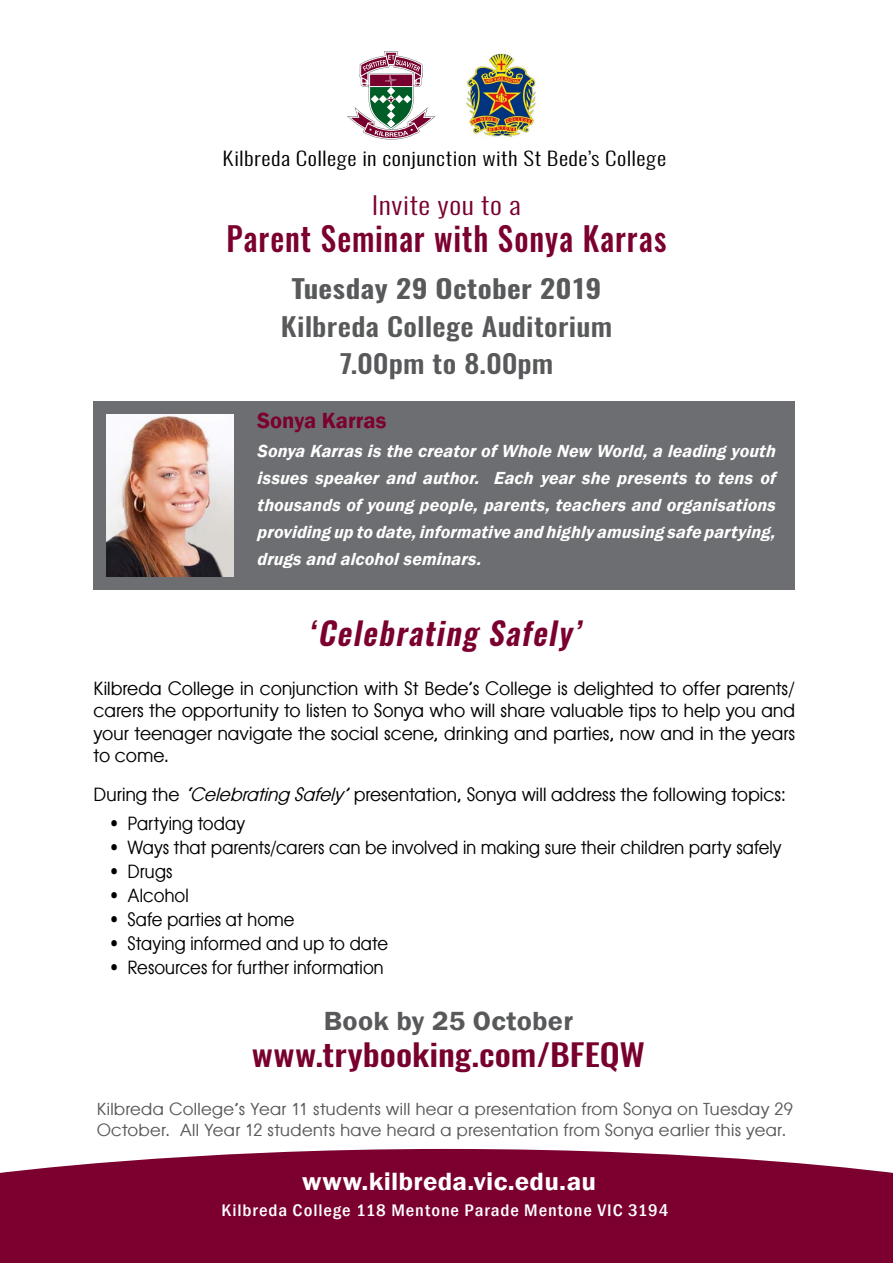
<style>
.page{position:relative;width:893px;height:1263px;background:#fff}
.page>*{position:absolute;margin:0;border:0;box-sizing:border-box;transform-origin:0 0}
.t1{font:500 33px "Oswald";letter-spacing:.03em;color:#7b0030;scale:.95 1}
.t2{font:italic 600 31.5px "Oswald";color:#7b0030}
.t3{font:500 30.3px "Oswald";color:#78002e;scale:1.17 1}
.t4{font:600 27px "Franklin Gothic";letter-spacing:.01em;color:#58595b;scale:1.05 1}
.t5{font:500 25.65px/37.5px "Oswald";letter-spacing:.005em;color:#58595b;text-align:center;scale:1.17 1}
.t6{font:600 25.65px "Franklin Gothic";letter-spacing:.01em;color:#fff;scale:1.05 1}
.t7{font:600 25.65px "Oswald";letter-spacing:.01em;color:#58595b;scale:1.17 1}
.t8{font:300 24.3px "Oswald";letter-spacing:.02em;color:#7b0030;scale:1.22 1}
.t9{font:600 22.5px "Franklin Gothic";letter-spacing:-.005em;color:#7b0030}
.t10{font:300 18.9px "Oswald";letter-spacing:.02em;color:#000;scale:1.22 1}
.t11{font:18.15px/22.5px "Atlanta";color:#000;text-align:justify;scale:.95 1}
.t12{font:18.15px "Atlanta";color:#000;scale:.91 1}
.t13{font:italic 600 18px/27px "Franklin Gothic";letter-spacing:.01em;color:#fff;text-align:justify}
.t14{font:500 condensed 17.25px "Franklin Gothic";letter-spacing:.05em;color:#fff;scale:1.1 1}
.t15{font:16.5px/21px "Atlanta";letter-spacing:.015em;color:#58595b}
.s1{font-style:italic}
.s2{font-family:"Oswald";font-weight:600}
</style>
<div class="page">
<svg style="left:0;top:1149px;width:893px;height:114px;background:#83113d"></svg>
<div style="left:94px;top:401px;width:701px;height:188px;background:#6d6e71"></div>
<img style="left:107px;top:414px;width:127px;height:163px">
<svg style="left:348px;top:51px;width:87px;height:89px"></svg>
<img style="left:466px;top:53px;width:70px;height:84px">
<p class="t10" style="left:223px;top:146px;width:365px">Kilbreda College in conjunction with St Bede’s College</p>
<h3 class="t8" style="left:372px;top:188px;width:124px">Invite you to a</h3>
<h1 class="t1" style="left:226px;top:216px;width:465px">Parent Seminar with Sonya Karras</h1>
<h3 class="t7" style="left:292px;top:271px;width:266px">Tuesday 29 October 2019</h3>
<h3 class="t5" style="left:281px;top:308px;width:285px">Kilbreda College Auditorium<br>7.00pm to 8.00pm</h3>
<p class="t9" style="left:257px;top:407px;width:131px">Sonya Karras</p>
<p class="t13" style="left:257px;top:437px;width:522px">Sonya Karras is the creator of Whole New World, a leading youth issues speaker and author. Each year she presents to tens of thousands of young people, parents, teachers and organisations providing up to date, informative and highly amusing safe partying, drugs and alcohol seminars.</p>
<h2 class="t2" style="left:308px;top:611px;width:274px">‘Celebrating Safely’</h2>
<p class="t11" style="left:94px;top:676px;width:740px">Kilbreda College in conjunction with St Bede’s College is delighted to offer parents/ carers the opportunity to listen to Sonya who will share valuable tips to help you and your teenager navigate the social scene, drinking and parties, now and in the years to come.</p>
<p class="t11" style="left:94px;top:782px;width:730px">During the <span class="s1">‘Celebrating Safely’</span>presentation, Sonya will address the following topics:</p>
<p class="t12" style="left:111px;top:810px;width:149px"><span class="s2">•</span> Partying today</p>
<p class="t12" style="left:111px;top:834px;width:739px"><span class="s2">•</span> Ways that parents/carers can be involved in making sure their children party safely</p>
<p class="t12" style="left:111px;top:858px;width:70px"><span class="s2">•</span> Drugs</p>
<p class="t12" style="left:111px;top:882px;width:87px"><span class="s2">•</span> Alcohol</p>
<p class="t12" style="left:111px;top:906px;width:204px"><span class="s2">•</span> Safe parties at home</p>
<p class="t12" style="left:111px;top:930px;width:307px"><span class="s2">•</span> Staying informed and up to date</p>
<p class="t12" style="left:111px;top:954px;width:302px"><span class="s2">•</span> Resources for further information</p>
<h3 class="t4" style="left:324px;top:1004px;width:239px">Book by 25 October</h3>
<h3 class="t3" style="left:252px;top:1034px;width:338px">www.trybooking.com/BFEQW</h3>
<p class="t15" style="left:97px;top:1097px;width:698px">Kilbreda College’s Year 11 students will hear a presentation from Sonya on Tuesday 29<br>October. All Year 12 students have heard a presentation from Sonya earlier this year.</p>
<h3 class="t6" style="left:302px;top:1166px;width:282px">www.kilbreda.vic.edu.au</h3>
<p class="t14" style="left:222px;top:1199px;width:408px">Kilbreda College 118 Mentone Parade Mentone VIC 3194</p>
</div>
